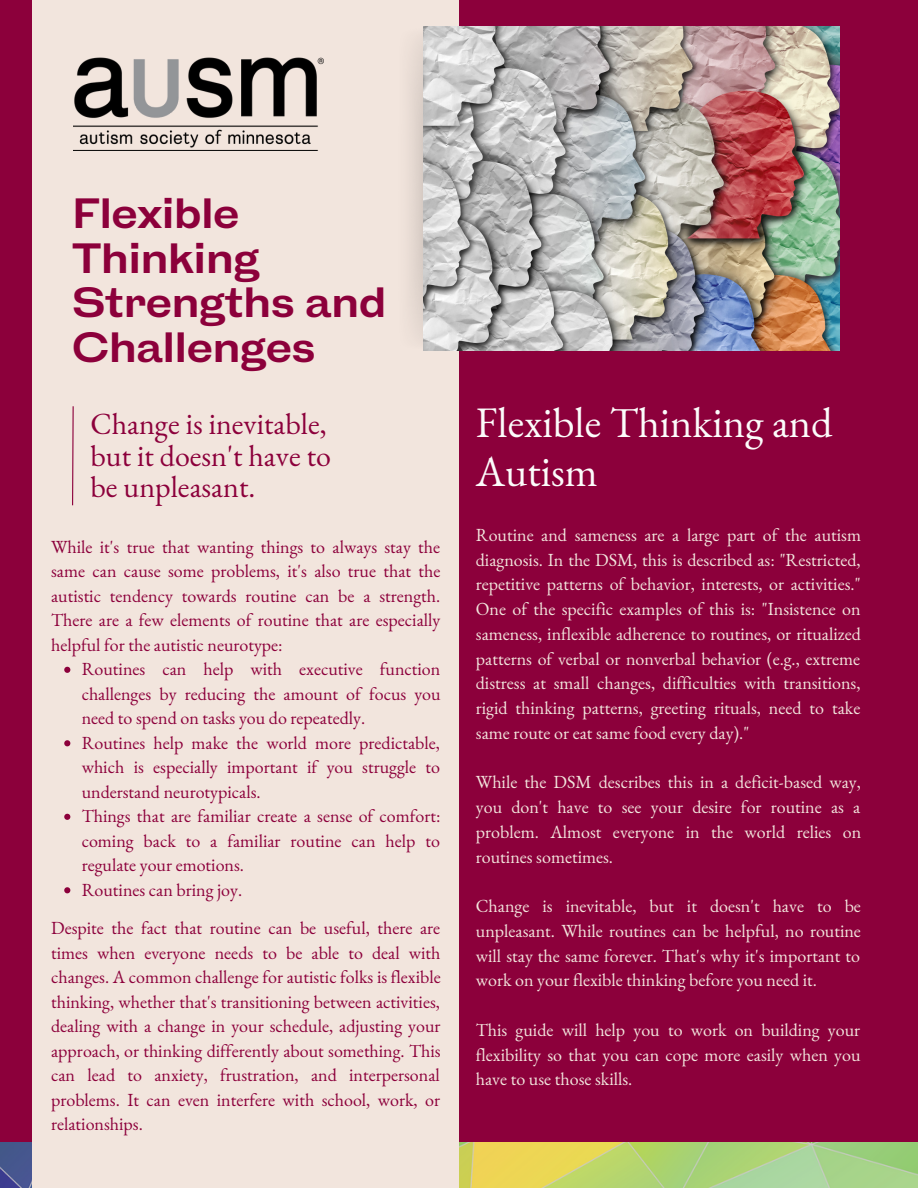
<style>
.page{position:relative;width:918px;height:1188px;background:#8c003b}
.page>*{position:absolute;margin:0;border:0;box-sizing:border-box;transform-origin:0 0}
.t1{font:42.3px/49.5px "EB Garamond";color:#fcfcfb}
.t2{font:700 39.9px/44.5px "HK Gothic";color:#8c003b}
.t3{font:30px/31.5px "EB Garamond";color:#8c003b}
.t4{font:18px/24.5px "EB Garamond";color:#8c003b;text-align:justify}
.t5{font:18px/24.8px "EB Garamond";color:#f2e5dd;text-align:justify}
</style>
<div class="page">
<img style="left:0;top:1142px;width:918px;height:46px">
<div style="left:33px;top:0;width:426px;height:1188px;background:#f2e5dd"></div>
<img style="left:410px;top:26px;width:14px;height:324px">
<svg style="left:72px;top:406px;width:2px;height:100px"></svg>
<img style="left:74px;top:57px;width:249px;height:94px">
<svg style="left:64px;top:667px;width:6px;height:6px"></svg>
<svg style="left:64px;top:740px;width:6px;height:6px"></svg>
<svg style="left:64px;top:814px;width:6px;height:6px"></svg>
<svg style="left:64px;top:887px;width:6px;height:6px"></svg>
<img style="left:424px;top:26px;width:415px;height:324px">
<h2 class="t2" style="left:72px;top:194px;width:316px">Flexible<br>Thinking<br>Strengths and<br>Challenges</h2>
<h3 class="t3" style="left:90px;top:408px;width:242px">Change is inevitable, but it doesn't have to be unpleasant.</h3>
<p class="t4" style="left:51px;top:534px;width:391px">While it's true that wanting things to always stay the same can cause some problems, it's also true that the autistic tendency towards routine can be a strength.<br>There are a few elements of routine that are especially helpful for the autistic neurotype:</p>
<p class="t4" style="left:82px;top:657px;width:360px;text-align:left">Routines can help with executive function challenges by reducing the amount of focus you need to spend on tasks you do repeatedly.<br>Routines help make the world more predictable, which is especially important if you struggle to understand neurotypicals.<br>Things that are familiar create a sense of comfort: coming back to a familiar routine can help to regulate your emotions.<br>Routines can bring joy.</p>
<p class="t4" style="left:51px;top:916px;width:391px">Despite the fact that routine can be useful, there are times when everyone needs to be able to deal with changes. A common challenge for autistic folks is flexible thinking, whether that's transitioning between activities, dealing with a change in your schedule, adjusting your approach, or thinking differently about something. This can lead to anxiety, frustration, and interpersonal problems. It can even interfere with school, work, or relationships.</p>
<h1 class="t1" style="left:476px;top:397px;width:358px">Flexible Thinking and<br>Autism</h1>
<p class="t5" style="left:476px;top:522px;width:387px">Routine and sameness are a large part of the autism diagnosis. In the DSM, this is described as: "Restricted, repetitive patterns of behavior, interests, or activities." One of the specific examples of this is: "Insistence on sameness, inflexible adherence to routines, or ritualized patterns of verbal or nonverbal behavior (e.g., extreme distress at small changes, difficulties with transitions, rigid thinking patterns, greeting rituals, need to take same route or eat same food every day)."</p>
<p class="t5" style="left:476px;top:770px;width:387px">While the DSM describes this in a deficit-based way, you don't have to see your desire for routine as a problem. Almost everyone in the world relies on routines sometimes.</p>
<p class="t5" style="left:476px;top:893px;width:387px">Change is inevitable, but it doesn't have to be unpleasant. While routines can be helpful, no routine will stay the same forever. That's why it's important to work on your flexible thinking before you need it.</p>
<p class="t5" style="left:476px;top:1017px;width:386px">This guide will help you to work on building your flexibility so that you can cope more easily when you have to use those skills.</p>
</div>
